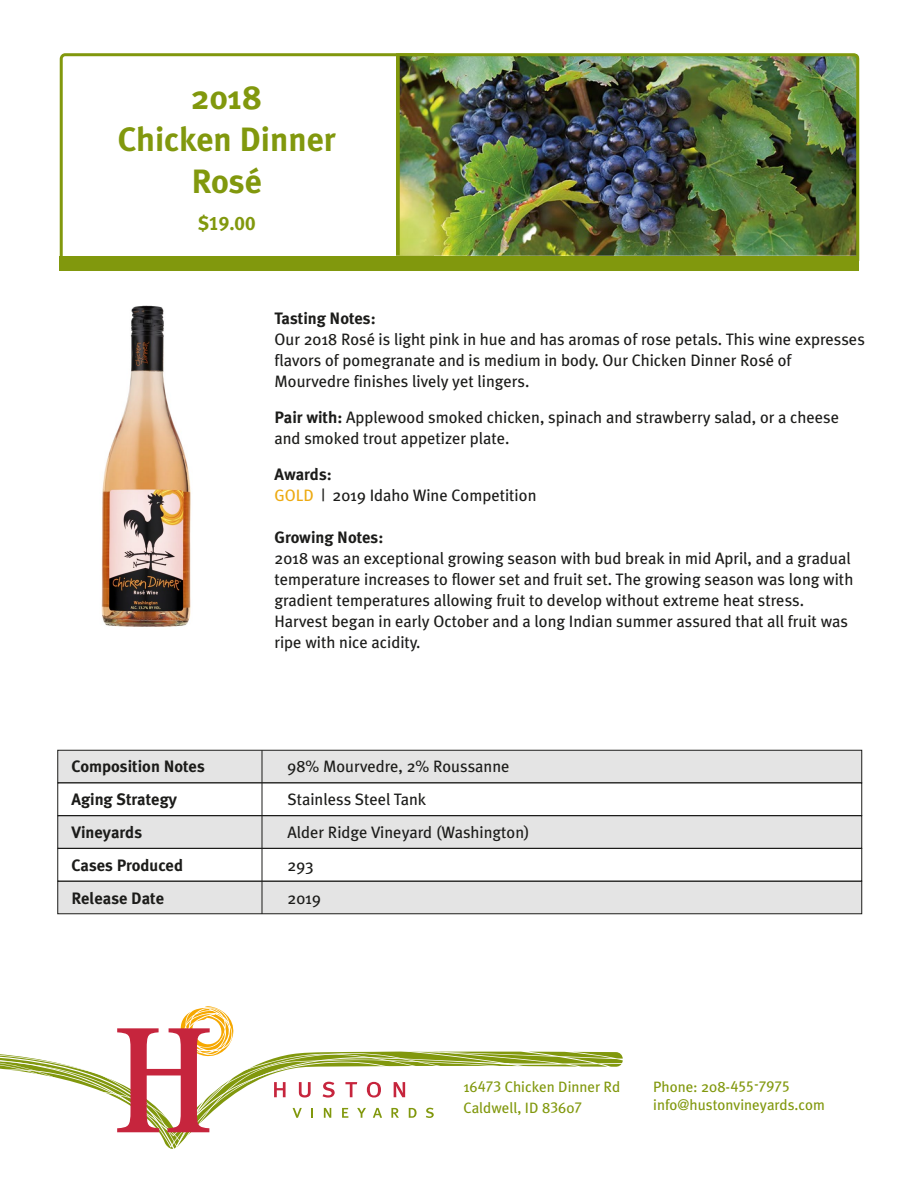
<style>
.page{position:relative;width:918px;height:1188px;background:#fff}
.page>*{position:absolute;margin:0;border:0;box-sizing:border-box;transform-origin:0 0}
.t1{font:700 33.75px/42px "Meta Plus";color:#81980d;text-align:center}
.t2{font:19.5px "Meta Plus Bold Caps";color:#81980d}
.t3{font:16.5px/21px "Meta Plus";color:#1c1c1a}
.t4{font:700 16.5px "Meta Plus";color:#1c1c1a}
.t5{font:15px/21px "Meta Plus";color:#81980d}
.s1{font-weight:700}
.s2{color:#edaa12}
</style>
<div class="page">
<div style="left:60px;top:256px;width:799px;height:15px;background:#81980d"></div>
<svg style="left:0;top:1006px;width:623px;height:143px"></svg>
<img style="left:101px;top:305px;width:90px;height:322px">
<div style="left:58px;top:881px;width:804px;height:33px;background:#e4e4e4;border:1px solid #1c1c1a"></div>
<div style="left:58px;top:750px;width:804px;height:33px;background:#e4e4e4;border:1px solid #1c1c1a"></div>
<div style="left:58px;top:816px;width:804px;height:32px;background:#e4e4e4"></div>
<div style="left:58px;top:783px;width:804px;height:33px;background:#fff;border:1px solid #1c1c1a"></div>
<div style="left:58px;top:848px;width:804px;height:33px;background:#fff;border:1px solid #1c1c1a"></div>
<hr style="left:262px;top:750px;width:1px;height:164px;background:#1c1c1a">
<img style="left:60px;top:53px;width:799px;height:203px">
<h1 class="t1" style="left:118px;top:76px;width:220px">2018<br>Chicken Dinner<br>Rosé</h1>
<p class="t2" style="left:198px;top:212px;width:59px">$19.00</p>
<p class="t4" style="left:274px;top:309px;width:103px">Tasting Notes:</p>
<p class="t3" style="left:274px;top:329px;width:592px">Our 2018 Rosé is light pink in hue and has aromas of rose petals. This wine expresses flavors of pomegranate and is medium in body. Our Chicken Dinner Rosé of<br>Mourvedre finishes lively yet lingers.</p>
<p class="t3" style="left:274px;top:407px;width:566px"><span class="s1">Pair with:</span> Applewood smoked chicken, spinach and strawberry salad, or a cheese and smoked trout appetizer plate.</p>
<p class="t3" style="left:274px;top:464px;width:263px"><span class="s1">Awards:<br></span><span class="s2">GOLD</span> | 2019 Idaho Wine Competition</p>
<p class="t4" style="left:274px;top:528px;width:110px">Growing Notes:</p>
<p class="t3" style="left:274px;top:548px;width:580px">2018 was an exceptional growing season with bud break in mid April, and a gradual temperature increases to flower set and fruit set. The growing season was long with gradient temperatures allowing fruit to develop without extreme heat stress.<br>Harvest began in early October and a long Indian summer assured that all fruit was ripe with nice acidity.</p>
<p class="t4" style="left:71px;top:757px;width:135px">Composition Notes</p>
<p class="t3" style="left:288px;top:756px;width:224px">98% Mourvedre, 2% Roussanne</p>
<p class="t4" style="left:71px;top:790px;width:107px">Aging Strategy</p>
<p class="t3" style="left:288px;top:789px;width:140px">Stainless Steel Tank</p>
<p class="t4" style="left:71px;top:822px;width:72px">Vineyards</p>
<p class="t3" style="left:288px;top:821px;width:244px">Alder Ridge Vineyard (Washington)</p>
<p class="t4" style="left:71px;top:856px;width:113px">Cases Produced</p>
<p class="t3" style="left:288px;top:855px;width:28px">293</p>
<p class="t4" style="left:71px;top:889px;width:94px">Release Date</p>
<p class="t3" style="left:288px;top:888px;width:35px">2019</p>
<p class="t5" style="left:464px;top:1076px;width:158px">16473 Chicken Dinner Rd<br>Caldwell, ID 83607</p>
<p class="t5" style="left:653px;top:1078px;width:173px;line-height:18px">Phone: 208-455-7975 info@hustonvineyards.com</p>
</div>
